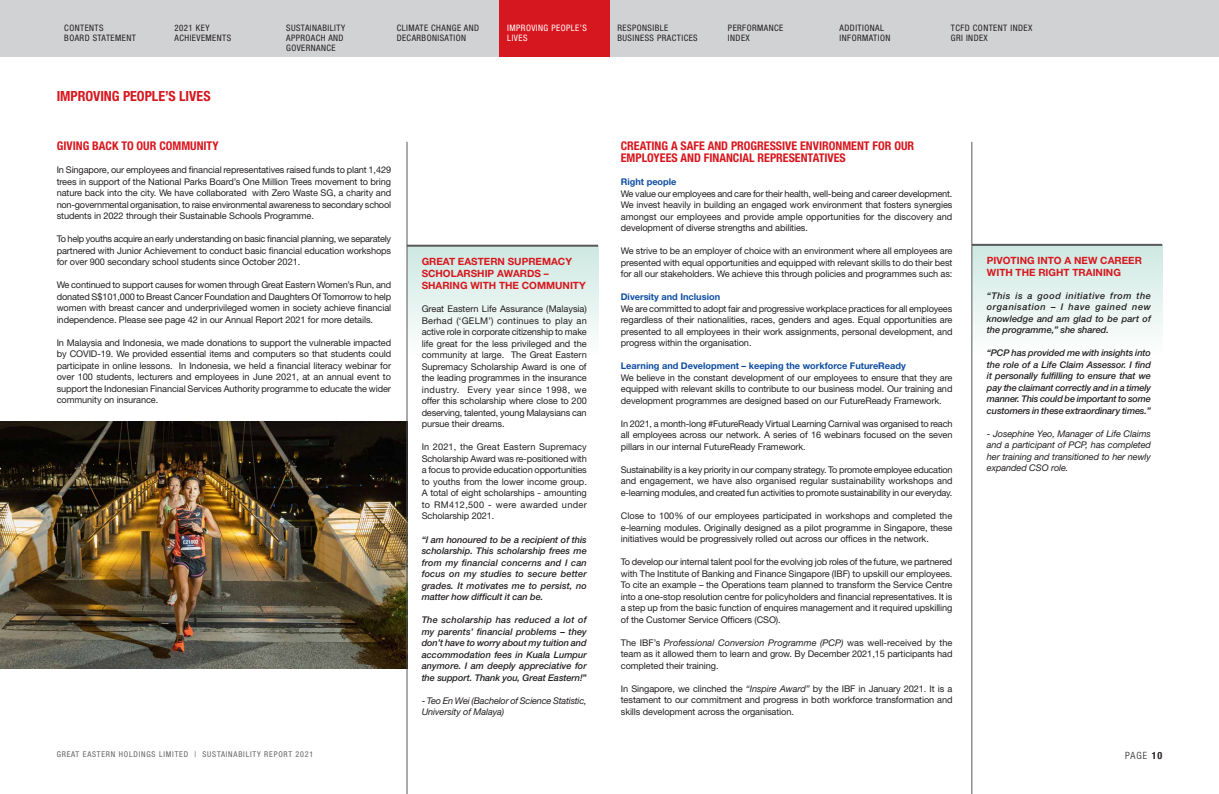
<style>
.page{position:relative;width:1219px;height:794px;background:#fff}
.page>*{position:absolute;margin:0;border:0;box-sizing:border-box;transform-origin:0 0}
.t1{font:700 condensed 14px "Helvetica Neue LT Std";color:#d7171f}
.Subhead_1{font:700 condensed 12px/12px "Helvetica Neue LT Std";color:#d7171f}
.Body_Text{font:700 10px/12px "Helvetica Neue LT Std";color:#d7171f}
.t2{font:300 condensed 10px "Helvetica Neue LT Std";color:#231f20}
.Body_Text-2{font:9.2px/11.5px "Helvetica Neue LT Std";letter-spacing:-.01em;color:#231f20;text-align:justify}
.Body_Text-3{font:italic 500 9.2px/11.5px "Helvetica Neue LT Std";letter-spacing:-.01em;color:#231f20;text-align:justify}
.Body_Text-4{font:italic 9.2px/11.5px "Helvetica Neue LT Std";letter-spacing:-.01em;color:#231f20;text-align:justify}
.Subhead_2{font:700 9.2px "Helvetica Neue LT Std";color:#0d4da1}
.t3{font:condensed 8.9px/10.2px "Helvetica Neue LT Std";letter-spacing:.05em;color:#231f20}
.t4{font:condensed 8.9px/10.2px "Helvetica Neue LT Std";letter-spacing:.05em;color:#fff}
.t5{font:condensed 8px "Helvetica Neue LT Std";letter-spacing:.1em;color:#636366}
.s1{font-style:normal}
.s2{font-style:italic}
.s3{font-weight:700}
</style>
<div class="page">
<div style="left:407px;top:246px;width:191px;height:110px;background:linear-gradient(to bottom,#cee8e1,#fdfefe)"></div>
<hr style="left:407px;top:245px;width:191px;height:2px;background:#57585a">
<div style="left:972px;top:246px;width:190px;height:109px;background:linear-gradient(to bottom,#cfe8e2,#fefefe)"></div>
<hr style="left:972px;top:244px;width:190px;height:2px;background:#57585a">
<img style="left:0;top:422px;width:407px;height:246px">
<hr style="left:407px;top:142px;width:1px;height:652px;background:#57585a">
<hr style="left:972px;top:142px;width:1px;height:652px;background:#57585a">
<div style="left:0;top:0;width:1219px;height:57px;background:#d1d2d4"></div>
<div style="left:499px;top:0;width:110px;height:57px;background:#d7171f"></div>
<p class="t3" style="left:64px;top:22px;width:73px">CONTENTS<br>BOARD STATEMENT</p>
<p class="t3" style="left:174px;top:23px;width:58px">2021 KEY<br>ACHIEVEMENTS</p>
<p class="t3" style="left:397px;top:23px;width:84px">CLIMATE CHANGE AND<br>DECARBONISATION</p>
<p class="t3" style="left:617px;top:23px;width:82px">RESPONSIBLE<br>BUSINESS PRACTICES</p>
<p class="t3" style="left:728px;top:23px;width:57px">PERFORMANCE<br>INDEX</p>
<p class="t3" style="left:840px;top:23px;width:52px">ADDITIONAL<br>INFORMATION</p>
<p class="t3" style="left:951px;top:23px;width:83px">TCFD CONTENT INDEX<br>GRI INDEX</p>
<p class="t3" style="left:286px;top:23px;width:60px">SUSTAINABILITY<br>APPROACH AND<br>GOVERNANCE</p>
<p class="t4" style="left:507px;top:23px;width:81px">IMPROVING PEOPLE’S<br>LIVES</p>
<p class="t1" style="left:57px;top:87px;width:156px">IMPROVING PEOPLE’S LIVES</p>
<p class="Subhead_1" style="left:57px;top:140px;width:163px">GIVING BACK TO OUR COMMUNITY</p>
<p class="Body_Text-2" style="left:57px;top:164px;width:336px">In Singapore, our employees and financial representatives raised funds to plant 1,429 trees in support of the National Parks Board’s One Million Trees movement to bring nature back into the city. We have collaborated with Zero Waste SG, a charity and non-governmental organisation, to raise environmental awareness to secondary school students in 2022 through their Sustainable Schools Programme.</p>
<p class="Body_Text-2" style="left:57px;top:233px;width:336px">To help youths acquire an early understanding on basic financial planning, we separately partnered with Junior Achievement to conduct basic financial education workshops for over 900 secondary school students since October 2021.</p>
<p class="Body_Text-2" style="left:57px;top:279px;width:336px">We continued to support causes for women through Great Eastern Women’s Run, and donated S$101,000 to Breast Cancer Foundation and Daughters Of Tomorrow to help women with breast cancer and underprivileged women in society achieve financial independence. Please see page 42 in our Annual Report 2021 for more details.</p>
<p class="Body_Text-2" style="left:57px;top:337px;width:336px">In Malaysia and Indonesia, we made donations to support the vulnerable impacted by COVID-19. We provided essential items and computers so that students could participate in online lessons. In Indonesia, we held a financial literacy webinar for over 100 students, lecturers and employees in June 2021, at an annual event to support the Indonesian Financial Services Authority programme to educate the wider community on insurance.</p>
<p class="t5" style="left:57px;top:749px;width:258px">GREAT EASTERN HOLDINGS LIMITED | SUSTAINABILITY REPORT 2021</p>
<p class="Body_Text" style="left:422px;top:256px;width:166px">GREAT EASTERN SUPREMACY<br>SCHOLARSHIP AWARDS –<br>SHARING WITH THE COMMUNITY</p>
<p class="Body_Text-2" style="left:422px;top:303px;width:167px">Great Eastern Life Assurance (Malaysia)<br>Berhad (‘GELM’) continues to play an active role in corporate citizenship to make life great for the less privileged and the community at large. The Great Eastern Supremacy Scholarship Award is one of the leading programmes in the insurance industry. Every year since 1998, we offer this scholarship where close to 200 deserving, talented, young Malaysians can pursue their dreams.</p>
<p class="Body_Text-2" style="left:422px;top:441px;width:167px">In 2021, the Great Eastern Supremacy Scholarship Award was re-positioned with a focus to provide education opportunities to youths from the lower income group.<br>A total of eight scholarships - amounting to RM412,500 - were awarded under Scholarship 2021.</p>
<p class="Body_Text-3" style="left:422px;top:533px;width:167px">“I am honoured to be a recipient of this scholarship. This scholarship frees me from my financial concerns and I can focus on my studies to secure better grades. It motivates me to persist, no matter how difficult it can be.</p>
<p class="Body_Text-3" style="left:422px;top:614px;width:167px">The scholarship has reduced a lot of my parents’ financial problems – they don’t have to worry about my tuition and accommodation fees in Kuala Lumpur anymore. I am deeply appreciative for the support. Thank you, Great Eastern!”</p>
<p class="Body_Text-4" style="left:422px;top:694px;width:167px"><span class="s1">-</span> Teo En Wei (Bachelor of Science Statistic,<br>University of Malaya)</p>
<p class="Subhead_1" style="left:621px;top:140px;width:295px">CREATING A SAFE AND PROGRESSIVE ENVIRONMENT FOR OUR<br>EMPLOYEES AND FINANCIAL REPRESENTATIVES</p>
<p class="Subhead_2" style="left:621px;top:176px;width:57px">Right people</p>
<p class="Body_Text-2" style="left:621px;top:188px;width:333px">We value our employees and care for their health, well-being and career development.<br>We invest heavily in building an engaged work environment that fosters synergies amongst our employees and provide ample opportunities for the discovery and development of diverse strengths and abilities.</p>
<p class="Body_Text-2" style="left:621px;top:245px;width:333px">We strive to be an employer of choice with an environment where all employees are presented with equal opportunities and equipped with relevant skills to do their best for all our stakeholders. We achieve this through policies and programmes such as:</p>
<p class="Subhead_2" style="left:621px;top:291px;width:101px">Diversity and Inclusion</p>
<p class="Body_Text-2" style="left:621px;top:303px;width:333px">We are committed to adopt fair and progressive workplace practices for all employees regardless of their nationalities, races, genders and ages. Equal opportunities are presented to all employees in their work assignments, personal development, and progress within the organisation.</p>
<p class="Subhead_2" style="left:621px;top:360px;width:287px">Learning and Development – keeping the workforce FutureReady</p>
<p class="Body_Text-2" style="left:621px;top:372px;width:333px">We believe in the constant development of our employees to ensure that they are equipped with relevant skills to contribute to our business model. Our training and development programmes are designed based on our FutureReady Framework.</p>
<p class="Body_Text-2" style="left:621px;top:418px;width:333px">In 2021, a month-long #FutureReady Virtual Learning Carnival was organised to reach all employees across our network. A series of 16 webinars focused on the seven pillars in our internal FutureReady Framework.</p>
<p class="Body_Text-2" style="left:621px;top:464px;width:333px">Sustainability is a key priority in our company strategy. To promote employee education and engagement, we have also organised regular sustainability workshops and e-learning modules, and created fun activities to promote sustainability in our everyday.</p>
<p class="Body_Text-2" style="left:621px;top:510px;width:333px">Close to 100% of our employees participated in workshops and completed the e-learning modules. Originally designed as a pilot programme in Singapore, these initiatives would be progressively rolled out across our offices in the network.</p>
<p class="Body_Text-2" style="left:621px;top:556px;width:333px">To develop our internal talent pool for the evolving job roles of the future, we partnered with The Institute of Banking and Finance Singapore (IBF) to upskill our employees.<br>To cite an example – the Operations team planned to transform the Service Centre into a one-stop resolution centre for policyholders and financial representatives. It is a step up from the basic function of enquires management and it required upskilling of the Customer Service Officers (CSO).</p>
<p class="Body_Text-2" style="left:621px;top:636px;width:333px">The IBF’s <span class="s2">Professional Conversion Programme (PCP)</span> was well-received by the team as it allowed them to learn and grow. By December 2021,15 participants had completed their training.</p>
<p class="Body_Text-2" style="left:621px;top:682px;width:333px">In Singapore, we clinched the <span class="s2">“Inspire Award”</span> by the IBF in January 2021. It is a testament to our commitment and progress in both workforce transformation and skills development across the organisation.</p>
<p class="Body_Text" style="left:987px;top:254px;width:156px">PIVOTING INTO A NEW CAREER<br>WITH THE RIGHT TRAINING</p>
<p class="Body_Text-3" style="left:987px;top:290px;width:166px">“This is a good initiative from the organisation – I have gained new knowledge and am glad to be part of the programme,” she shared.</p>
<p class="Body_Text-3" style="left:987px;top:347px;width:166px">“PCP has provided me with insights into the role of a Life Claim Assessor. I find it personally fulfilling to ensure that we pay the claimant correctly and in a timely manner. This could be important to some customers in these extraordinary times.”</p>
<p class="Body_Text-4" style="left:987px;top:428px;width:166px"><span class="s1">-</span> Josephine Yeo, Manager of Life Claims and a participant of PCP, has completed her training and transitioned to her newly expanded CSO role.</p>
<p class="t2" style="left:1125px;top:749px;width:39px">PAGE <span class="s3">10</span></p>
</div>
